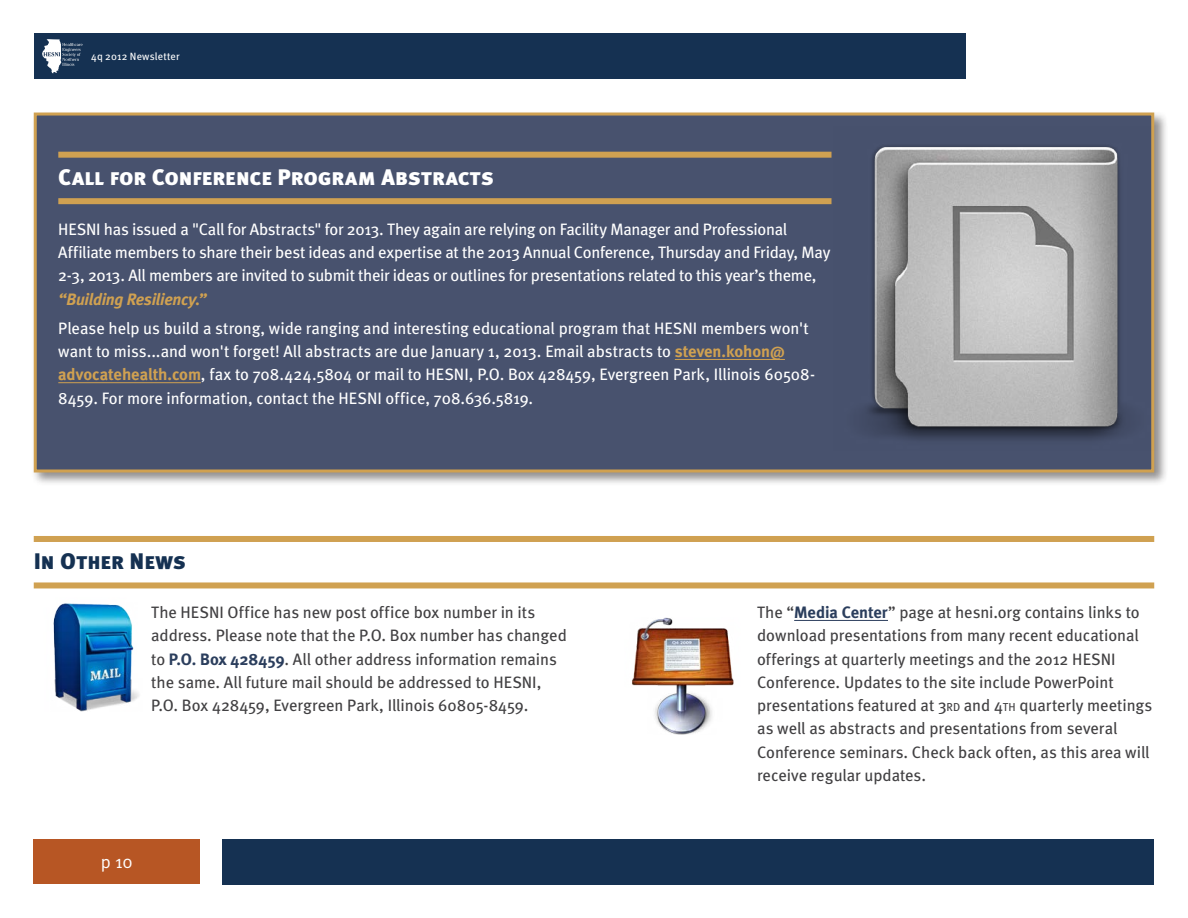
<style>
.page{position:relative;width:1188px;height:918px;background:#fff}
.page>*{position:absolute;margin:0;border:0;box-sizing:border-box;transform-origin:0 0}
.t1{font:22.5px "Meta Black Caps";color:#fff}
.t2{font:22.5px "Meta Black Caps";color:#153152}
.t3{font:18px "Meta Normal";color:#fff}
.t4{font:16.5px/23.2px "Meta";letter-spacing:-.01em;color:#fff}
.t5{font:16.5px/23.2px "Meta";letter-spacing:-.005em;color:#414042}
.t6{font:italic 700 16.5px "Meta";letter-spacing:-.015em;color:#d0a151}
.t7{font:10.5px "Meta";letter-spacing:.02em;color:#fff}
.s1{font-weight:700;color:#d0a151}
.s2{font-weight:700;color:#2b3e5d}
.s3{font-size:11.55px}
</style>
<div class="page">
<div style="left:32px;top:111px;width:1136px;height:376px;background:#231f20;opacity:.5"></div>
<div style="left:34px;top:113px;width:1120px;height:359px;background:#48526e;border:3px solid #d0a151"></div>
<div style="left:222px;top:839px;width:932px;height:45px;background:#153152"></div>
<div style="left:34px;top:839px;width:166px;height:45px;background:#b75624"></div>
<div style="left:34px;top:34px;width:932px;height:45px;background:#153152"></div>
<img style="left:632px;top:618px;width:102px;height:116px">
<div style="left:58px;top:152px;width:774px;height:6px;background:#d0a151"></div>
<div style="left:58px;top:198px;width:774px;height:6px;background:#d0a151"></div>
<hr style="left:675px;top:359px;width:110px;height:1px;background:#d0a151">
<hr style="left:58px;top:382px;width:143px;height:1px;background:#d0a151">
<div style="left:34px;top:536px;width:1120px;height:6px;background:#d0a151"></div>
<div style="left:34px;top:582px;width:1120px;height:6px;background:#d0a151"></div>
<hr style="left:794px;top:620px;width:94px;height:1px;background:#2b3e5d">
<svg style="left:42px;top:39px;width:41px;height:34px"></svg>
<img style="left:53px;top:603px;width:86px;height:108px">
<img style="left:866px;top:127px;width:292px;height:324px">
<p class="t7" style="left:91px;top:50px;width:90px">4q 2012 Newsletter</p>
<h1 class="t1" style="left:58px;top:163px;width:437px">Call for Conference Program Abstracts</h1>
<p class="t4" style="left:58px;top:217px;width:774px">HESNI has issued a "Call for Abstracts" for 2013. They again are relying on Facility Manager and Professional<br>Affiliate members to share their best ideas and expertise at the 2013 Annual Conference, Thursday and Friday, May<br>2-3, 2013. All members are invited to submit their ideas or outlines for presentations related to this year’s theme,</p>
<p class="t6" style="left:58px;top:289px;width:150px">“Building Resiliency.”</p>
<p class="t4" style="left:58px;top:316px;width:758px">Please help us build a strong, wide ranging and interesting educational program that HESNI members won't want to miss...and won't forget! All abstracts are due January 1, 2013. Email abstracts to <span class="s1">steven.kohon@ advocatehealth.com</span>, fax to 708.424.5804 or mail to HESNI, P.O. Box 428459, Evergreen Park, Illinois 60508- 8459. For more information, contact the HESNI office, 708.636.5819.</p>
<h1 class="t2" style="left:34px;top:548px;width:154px">In Other News</h1>
<p class="t5" style="left:151px;top:600px;width:417px">The HESNI Office has new post office box number in its address. Please note that the P.O. Box number has changed to <span class="s2">P.O. Box 428459</span>. All other address information remains the same. All future mail should be addressed to HESNI, P.O. Box 428459, Evergreen Park, Illinois 60805-8459.</p>
<p class="t5" style="left:757px;top:601px;width:397px">The “<span class="s2">Media Center</span>” page at hesni.org contains links to download presentations from many recent educational offerings at quarterly meetings and the 2012 HESNI Conference. Updates to the site include PowerPoint presentations featured at 3<span class="s3">rd</span> and 4<span class="s3">th</span> quarterly meetings as well as abstracts and presentations from several Conference seminars. Check back often, as this area will receive regular updates.</p>
<p class="t3" style="left:101px;top:852px;width:33px">p 10</p>
</div>
